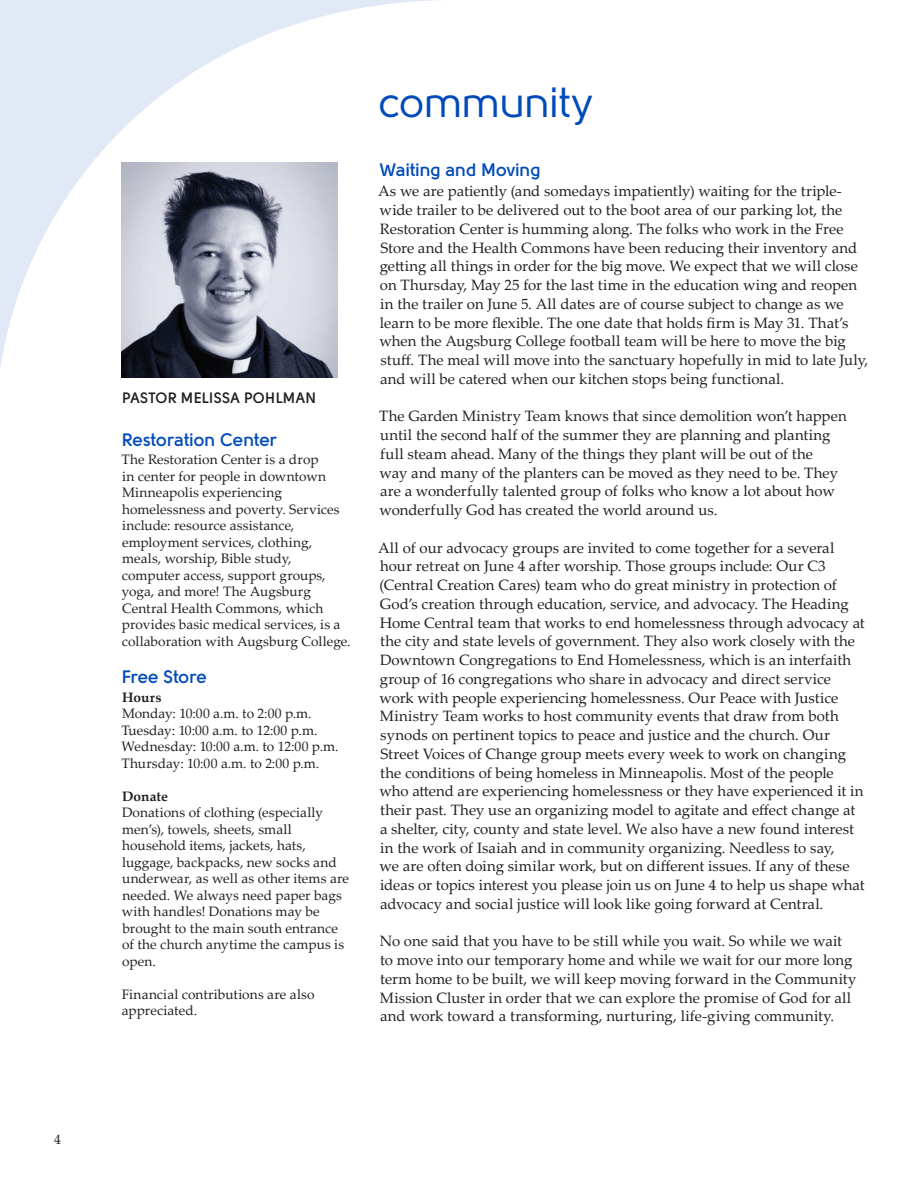
<style>
.page{position:relative;width:918px;height:1188px;background:#fff}
.page>*{position:absolute;margin:0;border:0;box-sizing:border-box;transform-origin:0 0}
.t1{font:42px "Solomon";letter-spacing:-.015em;color:#004aba}
.t2{font:700 18px "Solomon";letter-spacing:-.005em;color:#004aba}
.t3{font:15px/18.8px "Palatino Linotype";color:#231f20}
.t4{font:700 15px "Solomon";letter-spacing:.015em;color:#231f20}
.t5{font:13.65px/16.5px "Palatino Linotype";letter-spacing:.005em;color:#231f20}
.s1{font-weight:700}
</style>
<div class="page">
<svg style="left:0;top:0;width:435px;height:370px"></svg>
<img style="left:122px;top:162px;width:216px;height:216px">
<p class="t5" style="left:54px;top:1131px;width:8px">4</p>
<p class="t4" style="left:122px;top:389px;width:196px">PASTOR MELISSA POHLMAN</p>
<p class="t2" style="left:122px;top:429px;width:157px">Restoration Center</p>
<p class="t5" style="left:121px;top:451px;width:231px">The Restoration Center is a drop<br>in center for people in downtown<br>Minneapolis experiencing homelessness and poverty. Services include: resource assistance, employment services, clothing, meals, worship, Bible study, computer access, support groups, yoga, and more! The Augsburg<br>Central Health Commons, which provides basic medical services, is a collaboration with Augsburg College.</p>
<p class="t2" style="left:122px;top:666px;width:87px">Free Store</p>
<p class="t5" style="left:121px;top:688px;width:219px"><span class="s1">Hours<br></span>Monday: 10:00 a.m. to 2:00 p.m.<br>Tuesday: 10:00 a.m. to 12:00 p.m.<br>Wednesday: 10:00 a.m. to 12:00 p.m.<br>Thursday: 10:00 a.m. to 2:00 p.m.</p>
<p class="t5" style="left:122px;top:787px;width:229px"><span class="s1">Donate<br></span>Donations of clothing (especially men’s), towels, sheets, small household items, jackets, hats, luggage, backpacks, new socks and underwear, as well as other items are needed. We always need paper bags with handles! Donations may be brought to the main south entrance of the church anytime the campus is open.</p>
<p class="t5" style="left:122px;top:985px;width:194px">Financial contributions are also appreciated.</p>
<p class="t1" style="left:378px;top:80px;width:215px">community</p>
<p class="t2" style="left:379px;top:159px;width:163px">Waiting and Moving</p>
<p class="t3" style="left:378px;top:181px;width:492px">As we are patiently (and somedays impatiently) waiting for the triple&shy;wide trailer to be delivered out to the boot area of our parking lot, the Restoration Center is humming along. The folks who work in the Free Store and the Health Commons have been reducing their inventory and getting all things in order for the big move. We expect that we will close on Thursday, May 25 for the last time in the education wing and reopen in the trailer on June 5. All dates are of course subject to change as we learn to be more flexible. The one date that holds firm is May 31. That’s when the Augsburg College football team will be here to move the big stuff. The meal will move into the sanctuary hopefully in mid to late July, and will be catered when our kitchen stops being functional.</p>
<p class="t3" style="left:379px;top:406px;width:469px">The Garden Ministry Team knows that since demolition won’t happen until the second half of the summer they are planning and planting full steam ahead. Many of the things they plant will be out of the<br>way and many of the planters can be moved as they need to be. They are a wonderfully talented group of folks who know a lot about how wonderfully God has created the world around us.</p>
<p class="t3" style="left:378px;top:538px;width:488px">All of our advocacy groups are invited to come together for a several hour retreat on June 4 after worship. Those groups include: Our C3 (Central Creation Cares) team who do great ministry in protection of God’s creation through education, service, and advocacy. The Heading Home Central team that works to end homelessness through advocacy at the city and state levels of government. They also work closely with the Downtown Congregations to End Homelessness, which is an interfaith group of 16 congregations who share in advocacy and direct service work with people experiencing homelessness. Our Peace with Justice Ministry Team works to host community events that draw from both synods on pertinent topics to peace and justice and the church. Our Street Voices of Change group meets every week to work on changing the conditions of being homeless in Minneapolis. Most of the people<br>who attend are experiencing homelessness or they have experienced it in their past. They use an organizing model to agitate and effect change at<br>a shelter, city, county and state level. We also have a new found interest in the work of Isaiah and in community organizing. Needless to say,<br>we are often doing similar work, but on different issues. If any of these ideas or topics interest you please join us on June 4 to help us shape what advocacy and social justice will look like going forward at Central.</p>
<p class="t3" style="left:380px;top:931px;width:478px">No one said that you have to be still while you wait. So while we wait to move into our temporary home and while we wait for our more long term home to be built, we will keep moving forward in the Community Mission Cluster in order that we can explore the promise of God for all and work toward a transforming, nurturing, life-giving community.</p>
</div>
